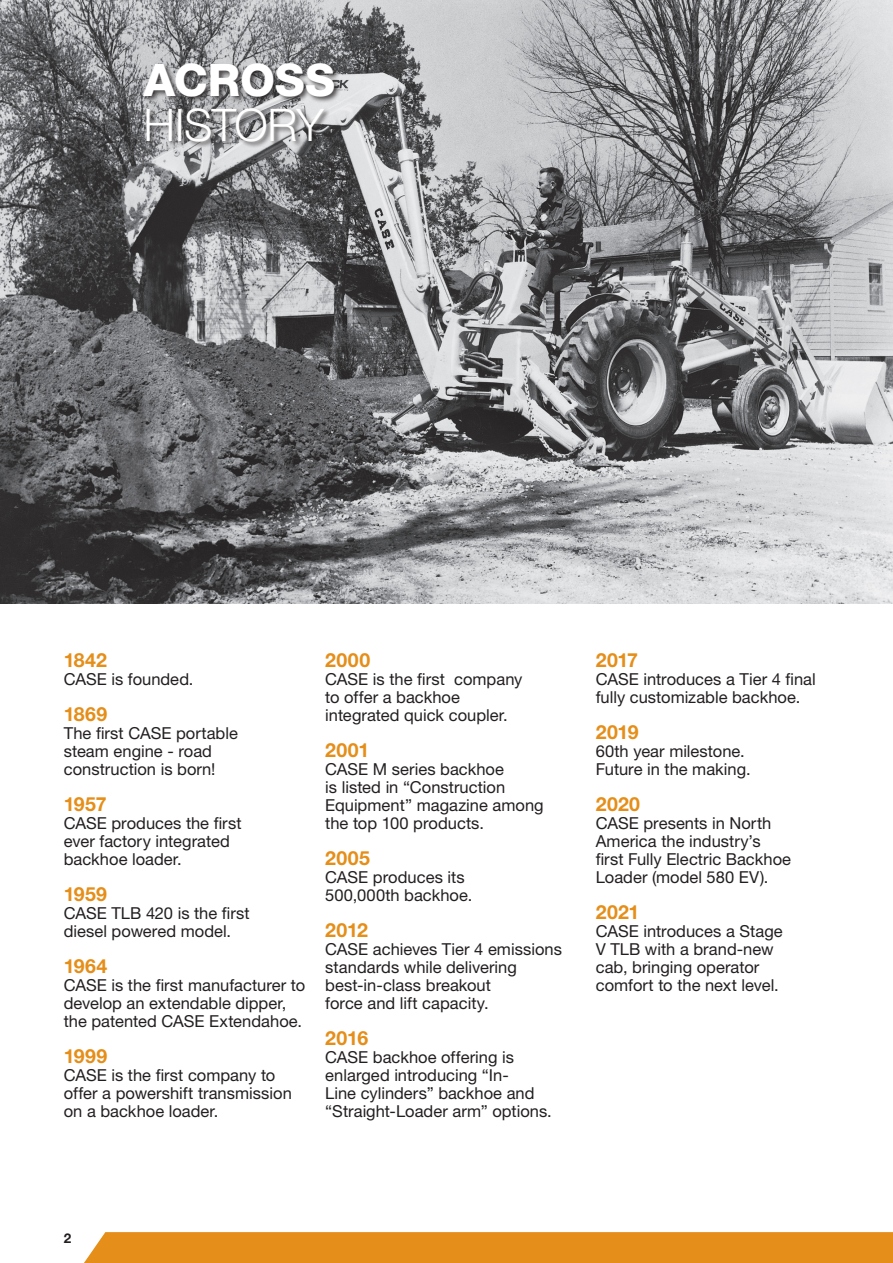
<style>
.page{position:relative;width:893px;height:1263px;background:#fff}
.page>*{position:absolute;margin:0;border:0;box-sizing:border-box;transform-origin:0 0}
.t1{font:300 45px "Helvetica Neue LT Pro";letter-spacing:-.02em;color:#fff}
.t2{font:800 45px "Helvetica Neue LT Pro";letter-spacing:-.005em;color:#fff}
.t3{font:700 19.5px "Helvetica Neue LT Pro";letter-spacing:.015em;color:#e58e19}
.t4{font:16.5px/18px "Helvetica Neue LT Pro";color:#231f20}
.t5{font:700 13.5px "Helvetica Neue LT Std";color:#231f20}
</style>
<div class="page">
<div style="left:84px;top:1232px;width:809px;height:31px;background:#e58e19"></div>
<img style="left:0;top:0;width:893px;height:604px">
<div style="left:142px;top:62px;width:200px;height:87px;background:#231f20;opacity:.75"></div>
<h1 class="t2" style="left:144px;top:53px;width:193px">ACROSS</h1>
<h1 class="t1" style="left:144px;top:97px;width:182px">HISTORY</h1>
<p class="t3" style="left:64px;top:648px;width:45px">1842</p>
<p class="t4" style="left:64px;top:670px;width:131px">CASE is founded.</p>
<p class="t3" style="left:64px;top:702px;width:45px">1869</p>
<p class="t4" style="left:64px;top:724px;width:176px">The first CASE portable steam engine - road construction is born!</p>
<p class="t3" style="left:64px;top:792px;width:44px">1957</p>
<p class="t4" style="left:64px;top:814px;width:179px">CASE produces the first ever factory integrated backhoe loader.</p>
<p class="t3" style="left:64px;top:882px;width:45px">1959</p>
<p class="t4" style="left:64px;top:904px;width:187px">CASE TLB 420 is the first diesel powered model.</p>
<p class="t3" style="left:64px;top:954px;width:45px">1964</p>
<p class="t4" style="left:64px;top:976px;width:243px">CASE is the first manufacturer to develop an extendable dipper, the patented CASE Extendahoe.</p>
<p class="t3" style="left:64px;top:1044px;width:45px">1999</p>
<p class="t4" style="left:64px;top:1066px;width:230px">CASE is the first company to offer a powershift transmission on a backhoe loader.</p>
<p class="t3" style="left:325px;top:648px;width:46px">2000</p>
<p class="t4" style="left:325px;top:670px;width:199px">CASE is the first company to offer a backhoe integrated quick coupler.</p>
<p class="t3" style="left:325px;top:738px;width:46px">2001</p>
<p class="t4" style="left:325px;top:760px;width:220px">CASE M series backhoe<br>is listed in “Construction<br>Equipment” magazine among the top 100 products.</p>
<p class="t3" style="left:325px;top:846px;width:46px">2005</p>
<p class="t4" style="left:325px;top:868px;width:149px">CASE produces its<br>500,000th backhoe.</p>
<p class="t3" style="left:325px;top:918px;width:44px">2012</p>
<p class="t4" style="left:325px;top:940px;width:238px">CASE achieves Tier 4 emissions standards while delivering best-in-class breakout<br>force and lift capacity.</p>
<p class="t3" style="left:325px;top:1026px;width:44px">2016</p>
<p class="t4" style="left:325px;top:1048px;width:228px">CASE backhoe offering is enlarged introducing “In-<br>Line cylinders” backhoe and “Straight-Loader arm” options.</p>
<p class="t3" style="left:596px;top:648px;width:44px">2017</p>
<p class="t4" style="left:596px;top:670px;width:222px">CASE introduces a Tier 4 final fully customizable backhoe.</p>
<p class="t3" style="left:596px;top:720px;width:44px">2019</p>
<p class="t4" style="left:596px;top:742px;width:156px">60th year milestone.<br>Future in the making.</p>
<p class="t3" style="left:596px;top:792px;width:46px">2020</p>
<p class="t4" style="left:596px;top:814px;width:197px">CASE presents in North<br>America the industry’s first Fully Electric Backhoe<br>Loader (model 580 EV).</p>
<p class="t3" style="left:596px;top:900px;width:45px">2021</p>
<p class="t4" style="left:596px;top:922px;width:188px">CASE introduces a Stage<br>V TLB with a brand-new cab, bringing operator comfort to the next level.</p>
<p class="t5" style="left:64px;top:1229px;width:9px">2</p>
</div>
